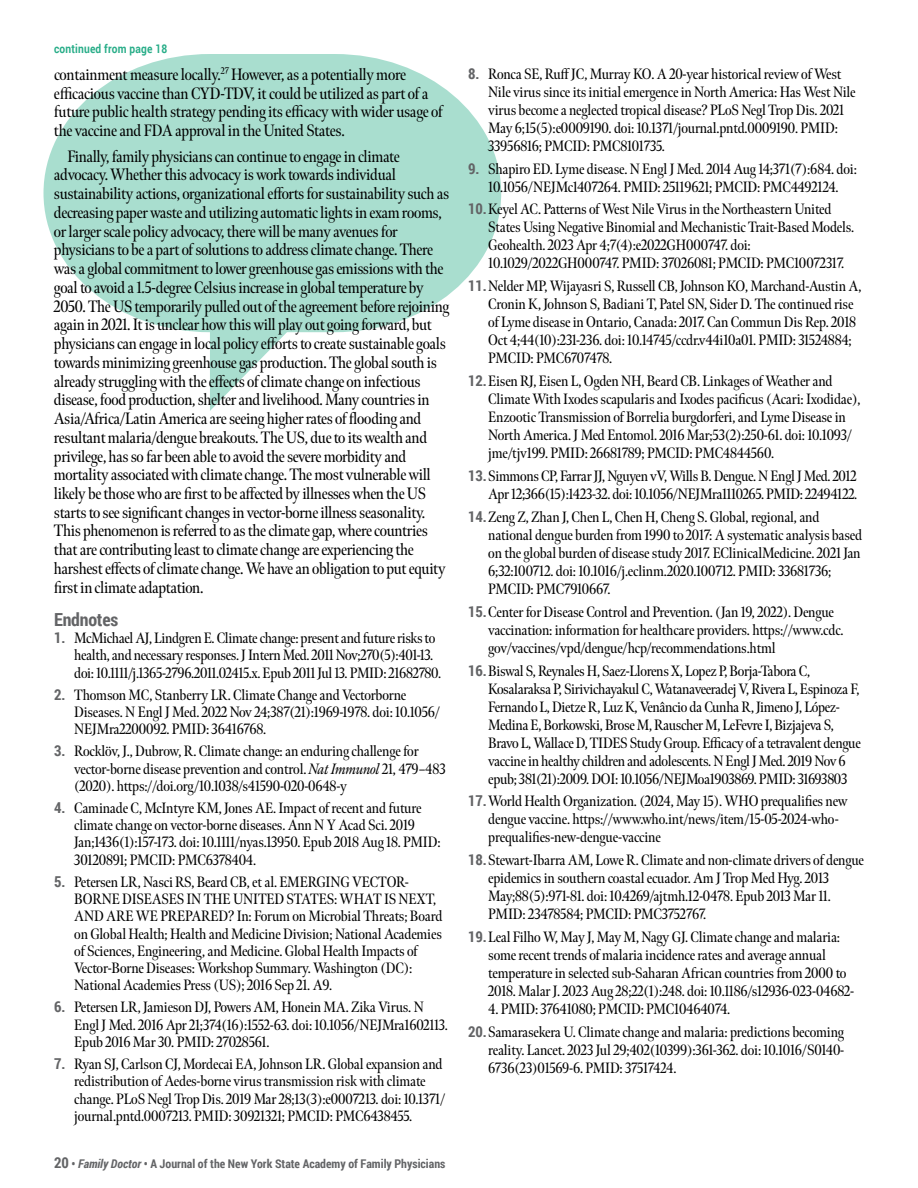
<style>
.page{position:relative;width:918px;height:1188px;background:#fff}
.page>*{position:absolute;margin:0;border:0;box-sizing:border-box;transform-origin:0 0}
.t1{font:700 18px "Roboto Condensed";letter-spacing:-.01em;color:#636466}
.t2{font:16.5px/18.8px "Meno Display Condensed";letter-spacing:-.02em;color:#000}
.t3{font:15px/18px "Meno Display Condensed";letter-spacing:-.01em;color:#000}
.t4{font:700 12px "Roboto Condensed";color:#636466}
.t5{font:700 12px "Roboto";letter-spacing:.02em;color:#28ad88;scale:.85 1}
.s1{font-family:"Roboto Condensed";font-weight:700;color:#636466}
.s2{font-style:italic}
.s3{font-size:15px}
</style>
<div class="page">
<svg style="left:44px;top:54px;width:457px;height:357px;fill:#a9decf"></svg>
<p class="t5" style="left:54px;top:40px;width:135px">continued from page 18</p>
<p class="t2" style="left:54px;top:65px;width:390px">containment measure locally.<sup>27</sup> However, as a potentially more efficacious vaccine than CYD-TDV, it could be utilized as part of a future public health strategy pending its efficacy with wider usage of the vaccine and FDA approval in the United States.</p>
<p class="t2" style="left:54px;top:147px;width:397px;text-indent:13px">Finally, family physicians can continue to engage in climate advocacy. Whether this advocacy is work towards individual sustainability actions, organizational efforts for sustainability such as decreasing paper waste and utilizing automatic lights in exam rooms, or larger scale policy advocacy, there will be many avenues for physicians to be a part of solutions to address climate change. There was a global commitment to lower greenhouse gas emissions with the goal to avoid a 1.5-degree Celsius increase in global temperature by 2050. The US temporarily pulled out of the agreement before rejoining again in 2021. It is unclear how this will play out going forward, but physicians can engage in local policy efforts to create sustainable goals towards minimizing greenhouse gas production. The global south is already struggling with the effects of climate change on infectious disease, food production, shelter and livelihood. Many countries in Asia/Africa/Latin America are seeing higher rates of flooding and resultant malaria/dengue breakouts. The US, due to its wealth and privilege, has so far been able to avoid the severe morbidity and mortality associated with climate change. The most vulnerable will likely be those who are first to be affected by illnesses when the US starts to see significant changes in vector-borne illness seasonality.<br>This phenomenon is referred to as the climate gap, where countries that are contributing least to climate change are experiencing the harshest effects of climate change. We have an obligation to put equity first in climate adaptation.</p>
<p class="t1" style="left:54px;top:607px;width:66px">Endnotes</p>
<p class="t3" style="left:74px;top:630px;width:369px;line-height:17.2px;text-indent:-20px"><span class="s1">1.</span> McMichael AJ, Lindgren E. Climate change: present and future risks to health, and necessary responses. J Intern Med. 2011 Nov;270(5):401-13. doi: 10.1111/j.1365-2796.2011.02415.x. Epub 2011 Jul 13. PMID: 21682780.</p>
<p class="t3" style="left:74px;top:686px;width:367px;line-height:17.2px;text-indent:-20px"><span class="s1">2.</span> Thomson MC, Stanberry LR. Climate Change and Vectorborne<br>Diseases. N Engl J Med. 2022 Nov 24;387(21):1969-1978. doi: 10.1056/<br>NEJMra2200092. PMID: 36416768.</p>
<p class="t3" style="left:74px;top:743px;width:373px;line-height:17.2px;text-indent:-20px"><span class="s1">3.</span> Rocklöv, J., Dubrow, R. Climate change: an enduring challenge for vector-borne disease prevention and control. <span class="s2">Nat Immunol</span> 21, 479–483 (2020). https://doi.org/10.1038/s41590-020-0648-y</p>
<p class="t3" style="left:74px;top:799px;width:368px;line-height:17.2px;text-indent:-20px"><span class="s1">4.</span> Caminade C, McIntyre KM, Jones AE. Impact of recent and future climate change on vector-borne diseases. Ann N Y Acad Sci. 2019<br>Jan;1436(1):157-173. doi: 10.1111/nyas.13950. Epub 2018 Aug 18. PMID:<br>30120891; PMCID: PMC6378404.</p>
<p class="t3" style="left:74px;top:873px;width:370px;line-height:17.2px;text-indent:-20px"><span class="s1">5.</span> Petersen LR, Nasci RS, Beard CB, et al. EMERGING VECTOR-BORNE DISEASES IN THE UNITED STATES: WHAT IS NEXT, AND ARE WE PREPARED? In: Forum on Microbial Threats; Board on Global Health; Health and Medicine Division; National Academies of Sciences, Engineering, and Medicine. Global Health Impacts of Vector-Borne Diseases: Workshop Summary. Washington (DC):<br>National Academies Press (US); 2016 Sep 21. A9.</p>
<p class="t3" style="left:74px;top:999px;width:375px;line-height:17.2px;text-indent:-20px"><span class="s1">6.</span> Petersen LR, Jamieson DJ, Powers AM, Honein MA. Zika Virus. N<br>Engl J Med. 2016 Apr 21;374(16):1552-63. doi: 10.1056/NEJMra1602113.<br>Epub 2016 Mar 30. PMID: 27028561.</p>
<p class="t3" style="left:74px;top:1056px;width:373px;line-height:17.2px;text-indent:-20px"><span class="s1">7.</span> Ryan SJ, Carlson CJ, Mordecai EA, Johnson LR. Global expansion and redistribution of Aedes-borne virus transmission risk with climate change. PLoS Negl Trop Dis. 2019 Mar 28;13(3):e0007213. doi: 10.1371/ journal.pntd.0007213. PMID: 30921321; PMCID: PMC6438455.</p>
<p class="t4" style="left:54px;top:1155px;width:393px"><span class="s3">20</span> • <span class="s2">Family Doctor</span> • A Journal of the New York State Academy of Family Physicians</p>
<p class="t3" style="left:488px;top:65px;width:369px;text-indent:-20px"><span class="s1">8.</span> Ronca SE, Ruff JC, Murray KO. A 20-year historical review of West Nile virus since its initial emergence in North America: Has West Nile virus become a neglected tropical disease? PLoS Negl Trop Dis. 2021<br>May 6;15(5):e0009190. doi: 10.1371/journal.pntd.0009190. PMID:<br>33956816; PMCID: PMC8101735.</p>
<p class="t3" style="left:468px;top:160px;width:390px;text-align:center"><span class="s1">9.</span> Shapiro ED. Lyme disease. N Engl J Med. 2014 Aug 14;371(7):684. doi:<br>10.1056/NEJMc1407264. PMID: 25119621; PMCID: PMC4492124.</p>
<p class="t3" style="left:488px;top:201px;width:368px;text-indent:-20px"><span class="s1">10.</span>Keyel AC. Patterns of West Nile Virus in the Northeastern United States Using Negative Binomial and Mechanistic Trait-Based Models.<br>Geohealth. 2023 Apr 4;7(4):e2022GH000747. doi:<br>10.1029/2022GH000747. PMID: 37026081; PMCID: PMC10072317.</p>
<p class="t3" style="left:488px;top:277px;width:375px;text-indent:-20px"><span class="s1">11.</span>Nelder MP, Wijayasri S, Russell CB, Johnson KO, Marchand-Austin A, Cronin K, Johnson S, Badiani T, Patel SN, Sider D. The continued rise of Lyme disease in Ontario, Canada: 2017. Can Commun Dis Rep. 2018<br>Oct 4;44(10):231-236. doi: 10.14745/ccdr.v44i10a01. PMID: 31524884; PMCID: PMC6707478.</p>
<p class="t3" style="left:488px;top:372px;width:374px;text-indent:-20px"><span class="s1">12.</span>Eisen RJ, Eisen L, Ogden NH, Beard CB. Linkages of Weather and Climate With Ixodes scapularis and Ixodes pacificus (Acari: Ixodidae), Enzootic Transmission of Borrelia burgdorferi, and Lyme Disease in North America. J Med Entomol. 2016 Mar;53(2):250-61. doi: 10.1093/ jme/tjv199. PMID: 26681789; PMCID: PMC4844560.</p>
<p class="t3" style="left:468px;top:467px;width:391px;text-align:right"><span class="s1">13.</span>Simmons CP, Farrar JJ, Nguyen vV, Wills B. Dengue. N Engl J Med. 2012<br>Apr 12;366(15):1423-32. doi: 10.1056/NEJMra1110265. PMID: 22494122.</p>
<p class="t3" style="left:488px;top:508px;width:375px;text-indent:-20px"><span class="s1">14.</span>Zeng Z, Zhan J, Chen L, Chen H, Cheng S. Global, regional, and national dengue burden from 1990 to 2017: A systematic analysis based on the global burden of disease study 2017. EClinicalMedicine. 2021 Jan 6;32:100712. doi: 10.1016/j.eclinm.2020.100712. PMID: 33681736; PMCID: PMC7910667.</p>
<p class="t3" style="left:488px;top:603px;width:357px;text-indent:-20px"><span class="s1">15.</span>Center for Disease Control and Prevention. (Jan 19, 2022). Dengue vaccination: information for healthcare providers. https://www.cdc. gov/vaccines/vpd/dengue/hcp/recommendations.html</p>
<p class="t3" style="left:488px;top:662px;width:374px;text-indent:-20px"><span class="s1">16.</span>Biswal S, Reynales H, Saez-Llorens X, Lopez P, Borja-Tabora C, Kosalaraksa P, Sirivichayakul C, Watanaveeradej V, Rivera L, Espinoza F, Fernando L, Dietze R, Luz K, Venâncio da Cunha R, Jimeno J, López-Medina E, Borkowski, Brose M, Rauscher M, LeFevre I, Bizjajeva S, Bravo L, Wallace D, TIDES Study Group. Efficacy of a tetravalent dengue vaccine in healthy children and adolescents. N Engl J Med. 2019 Nov 6 epub; 381(21):2009. DOI: 10.1056/NEJMoa1903869. PMID: 31693803</p>
<p class="t3" style="left:488px;top:793px;width:361px;text-indent:-20px"><span class="s1">17.</span>World Health Organization. (2024, May 15). WHO prequalifies new dengue vaccine. https://www.who.int/news/item/15-05-2024-who&shy;prequalifies-new-dengue-vaccine</p>
<p class="t3" style="left:488px;top:852px;width:377px;text-indent:-20px"><span class="s1">18.</span>Stewart-Ibarra AM, Lowe R. Climate and non-climate drivers of dengue epidemics in southern coastal ecuador. Am J Trop Med Hyg. 2013<br>May;88(5):971-81. doi: 10.4269/ajtmh.12-0478. Epub 2013 Mar 11.<br>PMID: 23478584; PMCID: PMC3752767.</p>
<p class="t3" style="left:488px;top:928px;width:368px;text-indent:-20px"><span class="s1">19.</span>Leal Filho W, May J, May M, Nagy GJ. Climate change and malaria: some recent trends of malaria incidence rates and average annual temperature in selected sub-Saharan African countries from 2000 to 2018. Malar J. 2023 Aug 28;22(1):248. doi: 10.1186/s12936-023-04682-</p>
<p class="t3" style="left:468px;top:998px;width:378px;line-height:22.8px;text-indent:20px">4. PMID: 37641080; PMCID: PMC10464074.<br><span class="s1">20.</span>Samarasekera U. Climate change and malaria: predictions becoming</p>
<p class="t3" style="left:488px;top:1041px;width:358px">reality. Lancet. 2023 Jul 29;402(10399):361-362. doi: 10.1016/S0140-<br>6736(23)01569-6. PMID: 37517424.</p>
</div>
